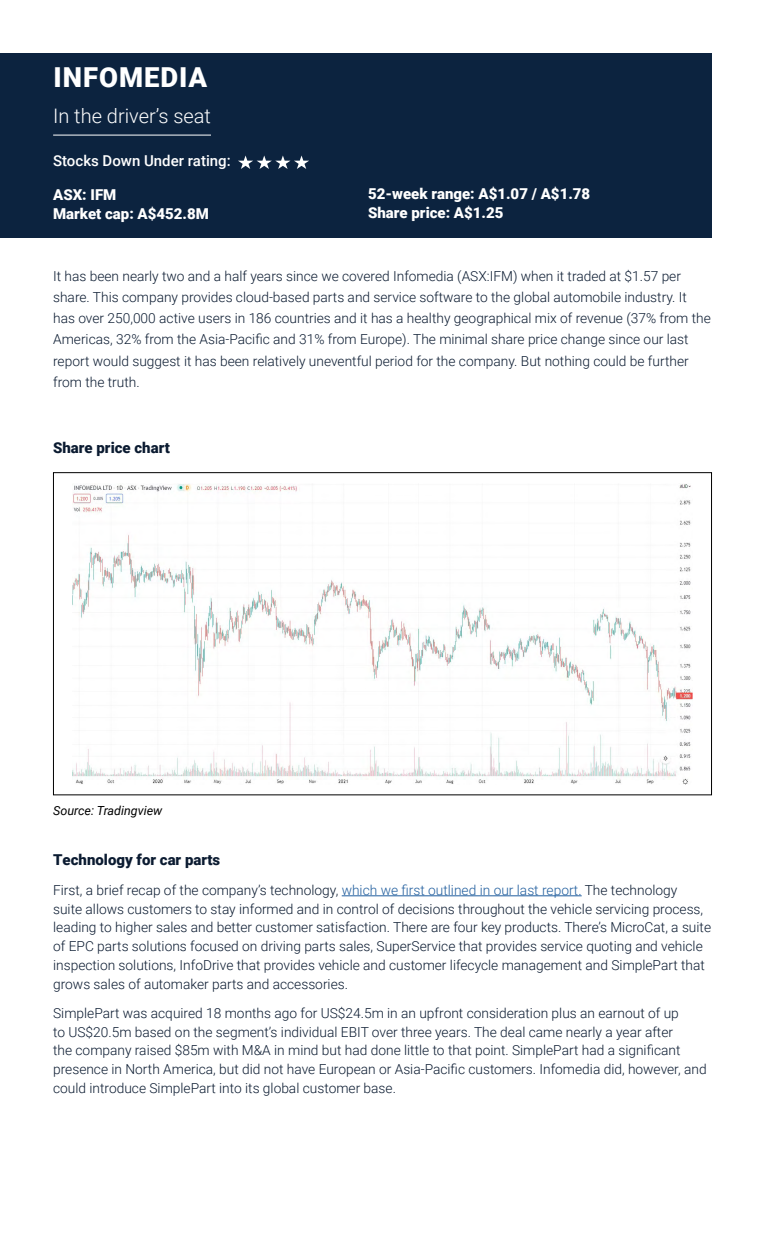
<style>
.page{position:relative;width:765px;height:1260px;background:#fff}
.page>*{position:absolute;margin:0;border:0;box-sizing:border-box;transform-origin:0 0}
.t1{font:900 27.5px "Roboto";letter-spacing:.035em;color:#fff}
.t2{font:300 20px "Roboto";color:#fff}
.t3{font:900 15px/18.8px "Roboto";color:#fff}
.t4{font:900 15px "Roboto";color:#0b1b31}
.t5{font:500 15px "Roboto";color:#fff}
.t6{font:300 13.75px/18.8px "Roboto";color:#0b1b31}
.t7{font:italic 12.5px "Roboto";color:#000}
.s1{color:#215e9e}
</style>
<div class="page">
<div style="left:0;top:53px;width:712px;height:185px;background:#0c233f"></div>
<hr style="left:53px;top:135px;width:158px;height:1px;background:#fff">
<svg style="left:238px;top:156px;width:71px;height:13px"></svg>
<hr style="left:342px;top:895px;width:240px;height:1px;background:#215e9e">
<img style="left:72px;top:483px;width:621px;height:301px">
<h1 class="t1" style="left:54px;top:58px;width:155px">INFOMEDIA</h1>
<h2 class="t2" style="left:53px;top:102px;width:159px">In the driver’s seat</h2>
<p class="t5" style="left:53px;top:150px;width:179px">Stocks Down Under rating:</p>
<p class="t3" style="left:53px;top:185px;width:157px">ASX: IFM<br>Market cap: A$452.8M</p>
<p class="t3" style="left:368px;top:184px;width:224px">52-week range: A$1.07 / A$1.78<br>Share price: A$1.25</p>
<p class="t6" style="left:53px;top:265px;width:659px;line-height:21.2px">It has been nearly two and a half years since we covered Infomedia (ASX:IFM) when it traded at $1.57 per share. This company provides cloud-based parts and service software to the global automobile industry. It has over 250,000 active users in 186 countries and it has a healthy geographical mix of revenue (37% from the Americas, 32% from the Asia-Pacific and 31% from Europe). The minimal share price change since our last report would suggest it has been relatively uneventful period for the company. But nothing could be further from the truth.</p>
<p class="t4" style="left:53px;top:437px;width:118px">Share price chart</p>
<p class="t7" style="left:53px;top:802px;width:111px">Source: Tradingview</p>
<p class="t4" style="left:53px;top:850px;width:169px">Technology for car parts</p>
<p class="t6" style="left:53px;top:880px;width:659px">First, a brief recap of the company’s technology, <span class="s1">which we first outlined in our last report.</span> The technology<br>suite allows customers to stay informed and in control of decisions throughout the vehicle servicing process, leading to higher sales and better customer satisfaction. There are four key products. There’s MicroCat, a suite of EPC parts solutions focused on driving parts sales, SuperService that provides service quoting and vehicle inspection solutions, InfoDrive that provides vehicle and customer lifecycle management and SimplePart that grows sales of automaker parts and accessories.</p>
<p class="t6" style="left:53px;top:1003px;width:655px">SimplePart was acquired 18 months ago for US$24.5m in an upfront consideration plus an earnout of up<br>to US$20.5m based on the segment’s individual EBIT over three years. The deal came nearly a year after<br>the company raised $85m with M&amp;A in mind but had done little to that point. SimplePart had a significant presence in North America, but did not have European or Asia-Pacific customers. Infomedia did, however, and could introduce SimplePart into its global customer base.</p>
</div>
